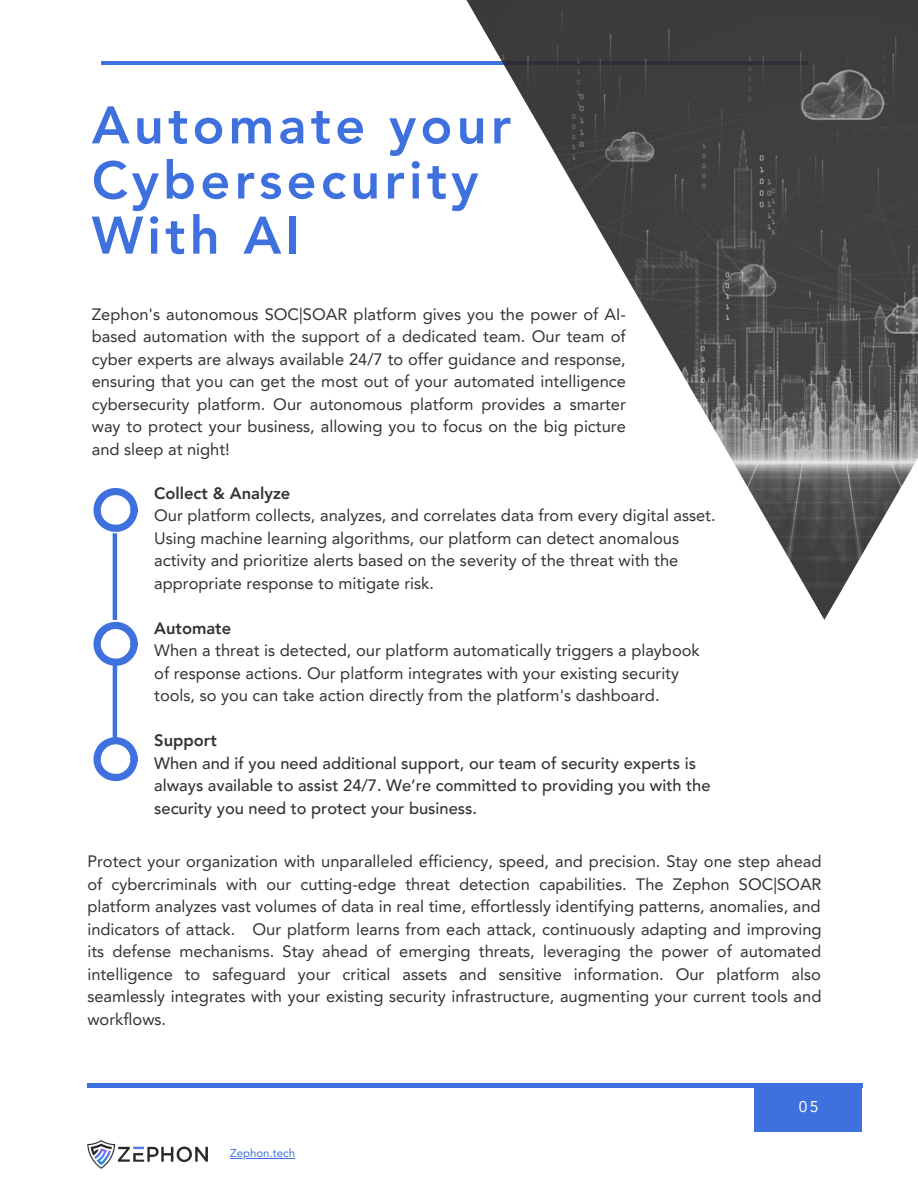
<style>
.page{position:relative;width:918px;height:1188px;background:#fff}
.page>*{position:absolute;margin:0;border:0;box-sizing:border-box;transform-origin:0 0}
.t1{font:800 52.35px/55.2px "Avenir LT Pro";letter-spacing:.08em;color:#3f71de}
.t2{font:16.5px/22.5px "Avenir LT Pro";color:#333;text-align:justify}
.t3{font:500 16.5px/22.5px "Avenir LT Pro";color:#333}
.t4{font:800 16.5px "Avenir LT Pro";color:#333}
.t5{font:15.6px "Avenir LT Pro";color:#fff}
.t6{font:11.4px "Avenir LT Pro";color:#3f71de}
</style>
<div class="page">
<hr style="left:87px;top:1084px;width:776px;height:3px;background:#3f71de">
<div style="left:754px;top:1087px;width:108px;height:44px;background:#3f71de"></div>
<hr style="left:101px;top:62px;width:707px;height:3px;background:#3f71de">
<img style="left:463px;top:0;width:455px;height:620px">
<svg style="left:93px;top:488px;width:45px;height:44px"></svg>
<svg style="left:93px;top:621px;width:45px;height:46px"></svg>
<svg style="left:93px;top:735px;width:45px;height:47px"></svg>
<hr style="left:113px;top:661px;width:4px;height:79px;background:#3f71de">
<hr style="left:113px;top:533px;width:4px;height:87px;background:#3f71de">
<img style="left:87px;top:1140px;width:121px;height:28px">
<hr style="left:230px;top:1158px;width:65px;height:1px;background:#3f71de">
<p class="t1" style="left:92px;top:102px;width:421px">Automate your<br>Cybersecurity</p>
<p class="t1" style="left:92px;top:213px;width:210px">With AI</p>
<p class="t2" style="left:92px;top:304px;width:536px">Zephon's autonomous SOC|SOAR platform gives you the power of AI&shy;based automation with the support of a dedicated team. Our team of cyber experts are always available 24/7 to offer guidance and response, ensuring that you can get the most out of your automated intelligence cybersecurity platform. Our autonomous platform provides a smarter way to protect your business, allowing you to focus on the big picture and sleep at night!</p>
<p class="t4" style="left:154px;top:486px;width:138px">Collect &amp; Analyze</p>
<p class="t2" style="left:154px;top:506px;width:563px;text-align:left">Our platform collects, analyzes, and correlates data from every digital asset.<br>Using machine learning algorithms, our platform can detect anomalous activity and prioritize alerts based on the severity of the threat with the appropriate response to mitigate risk.</p>
<p class="t4" style="left:154px;top:621px;width:78px">Automate</p>
<p class="t2" style="left:154px;top:641px;width:547px;text-align:left">When a threat is detected, our platform automatically triggers a playbook of response actions. Our platform integrates with your existing security tools, so you can take action directly from the platform's dashboard.</p>
<p class="t4" style="left:154px;top:734px;width:64px">Support</p>
<p class="t3" style="left:154px;top:753px;width:558px">When and if you need additional support, our team of security experts is always available to assist 24/7. We’re committed to providing you with the security you need to protect your business.</p>
<p class="t2" style="left:87px;top:852px;width:736px">Protect your organization with unparalleled efficiency, speed, and precision. Stay one step ahead of cybercriminals with our cutting-edge threat detection capabilities. The Zephon SOC|SOAR platform analyzes vast volumes of data in real time, effortlessly identifying patterns, anomalies, and indicators of attack. Our platform learns from each attack, continuously adapting and improving its defense mechanisms. Stay ahead of emerging threats, leveraging the power of automated intelligence to safeguard your critical assets and sensitive information. Our platform also seamlessly integrates with your existing security infrastructure, augmenting your current tools and workflows.</p>
<p class="t6" style="left:230px;top:1148px;width:66px">Zephon.tech</p>
<p class="t5" style="left:799px;top:1101px;width:21px">05</p>
</div>
